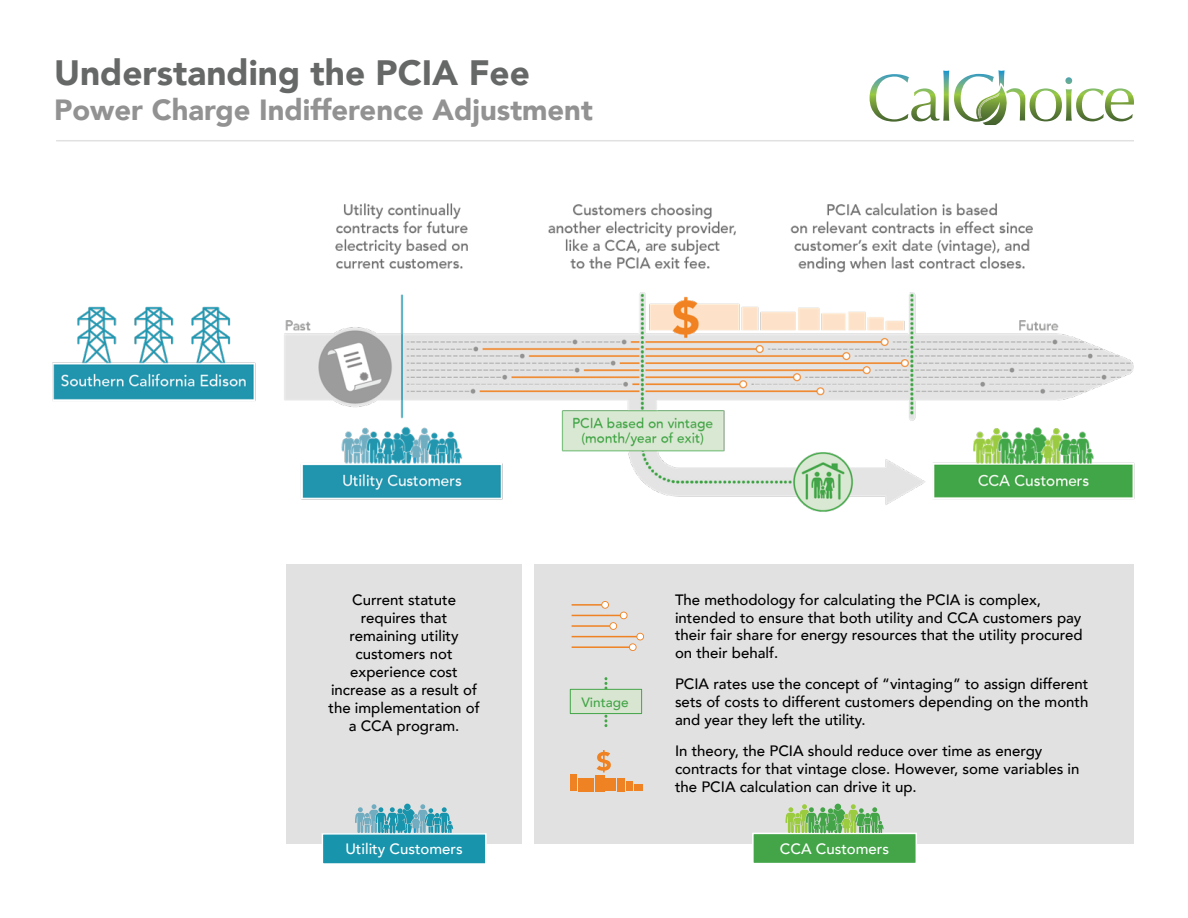
<style>
.page{position:relative;width:1188px;height:918px;background:#fff}
.page>*{position:absolute;margin:0;border:0;box-sizing:border-box;transform-origin:0 0}
.t1{font:900 35.1px "Avenir";color:#666767}
.t2{font:900 29.1px "Avenir";color:#929293}
.t3{font:500 15px/18px "Avenir";color:#000}
.t4{font:500 15px "Avenir";color:#fff}
.t5{font:500 13.5px "Avenir";color:#43a548}
</style>
<div class="page">
<div style="left:534px;top:564px;width:600px;height:280px;background:#e2e1e1"></div>
<div style="left:286px;top:564px;width:236px;height:280px;background:#e2e1e1"></div>
<img style="left:52px;top:203px;width:1083px;height:309px">
<div style="left:322px;top:834px;width:164px;height:30px;background:#1894ad"></div>
<div style="left:322px;top:833px;width:165px;height:32px;border:2px solid #fff"></div>
<svg style="left:355px;top:804px;width:98px;height:29px"></svg>
<div style="left:753px;top:833px;width:163px;height:31px;background:#43a548"></div>
<div style="left:752px;top:833px;width:165px;height:31px;border:2px solid #fff"></div>
<svg style="left:785px;top:804px;width:99px;height:29px"></svg>
<hr style="left:572px;top:604px;width:33px;height:2px;background:#ef8222">
<hr style="left:572px;top:615px;width:52px;height:1px;background:#ef8222">
<hr style="left:572px;top:625px;width:42px;height:2px;background:#ef8222">
<hr style="left:572px;top:636px;width:68px;height:1px;background:#ef8222">
<hr style="left:572px;top:646px;width:61px;height:2px;background:#ef8222">
<svg style="left:601px;top:601px;width:43px;height:50px"></svg>
<svg style="left:604px;top:677px;width:3px;height:49px"></svg>
<div style="left:570px;top:689px;width:72px;height:25px;background:#d8e6d1"></div>
<div style="left:570px;top:689px;width:72px;height:25px;border:1px solid #43a548"></div>
<div style="left:606px;top:779px;width:10px;height:12px;background:#ef8222"></div>
<div style="left:595px;top:775px;width:9px;height:16px;background:#ef8222"></div>
<div style="left:617px;top:778px;width:8px;height:13px;background:#ef8222"></div>
<div style="left:578px;top:778px;width:16px;height:13px;background:#ef8222"></div>
<div style="left:634px;top:784px;width:8px;height:7px;background:#ef8222"></div>
<div style="left:626px;top:782px;width:7px;height:9px;background:#ef8222"></div>
<div style="left:570px;top:774px;width:7px;height:17px;background:#ef8222"></div>
<svg style="left:597px;top:750px;width:14px;height:22px"></svg>
<svg style="left:870px;top:70px;width:264px;height:55px"></svg>
<hr style="left:56px;top:140px;width:1078px;height:1px;background:#e2e1e1">
<p class="t1" style="left:54px;top:42px;width:477px">Understanding the PCIA Fee</p>
<p class="t2" style="left:54px;top:85px;width:540px">Power Charge Indifference Adjustment</p>
<p class="t3" style="left:329px;top:590px;width:153px;text-align:center">Current statute requires that remaining utility customers not experience cost increase as a result of the implementation of a CCA program.</p>
<p class="t5" style="left:582px;top:690px;width:49px">Vintage</p>
<p class="t3" style="left:675px;top:590px;width:409px">The methodology for calculating the PCIA is complex, intended to ensure that both utility and CCA customers pay their fair share for energy resources that the utility procured on their behalf.</p>
<p class="t3" style="left:675px;top:675px;width:415px;text-align:justify">PCIA rates use the concept of “vintaging” to assign different sets of costs to different customers depending on the month and year they left the utility.</p>
<p class="t3" style="left:675px;top:741px;width:406px">In theory, the PCIA should reduce over time as energy contracts for that vintage close. However, some variables in the PCIA calculation can drive it up.</p>
<p class="t4" style="left:345px;top:836px;width:119px">Utility Customers</p>
<p class="t4" style="left:780px;top:836px;width:111px">CCA Customers</p>
</div>
